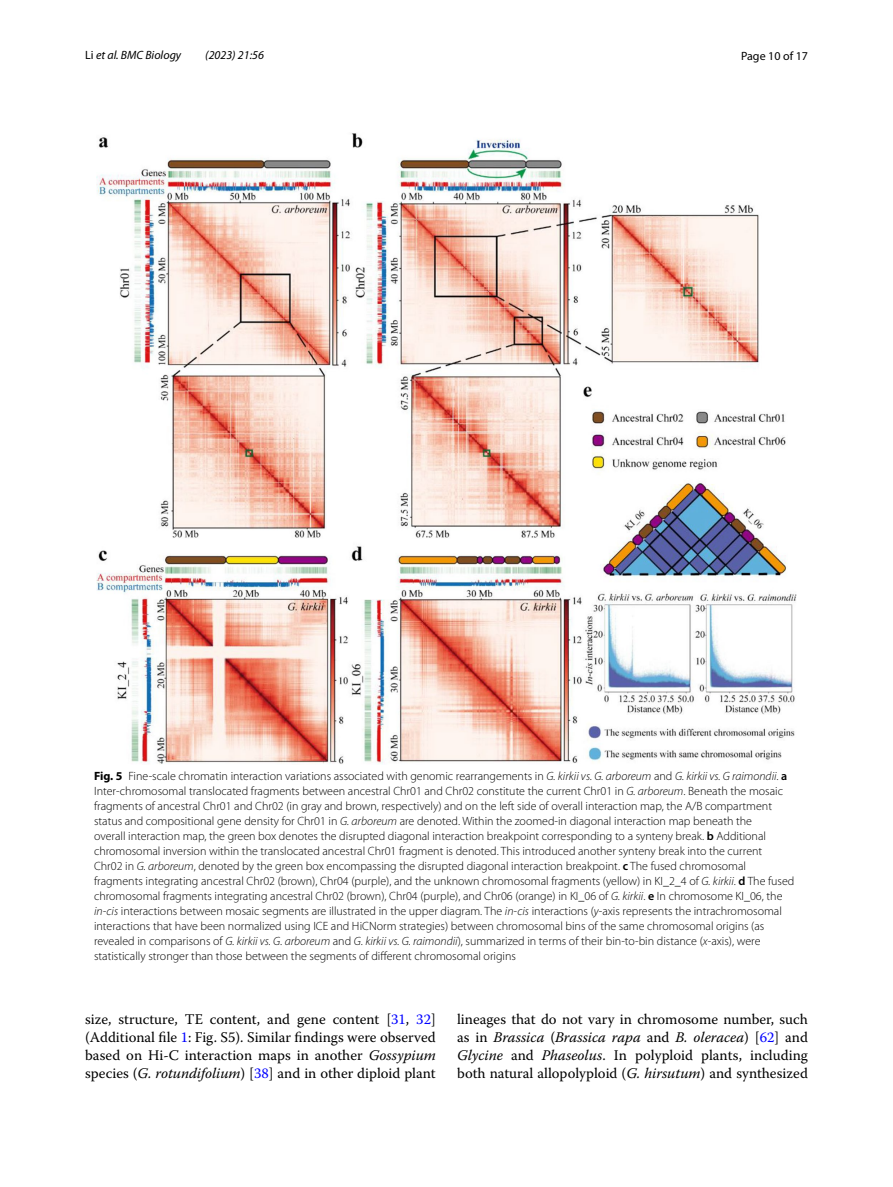
<style>
.page{position:relative;width:893px;height:1187px;background:#fff}
.page>*{position:absolute;margin:0;border:0;box-sizing:border-box;transform-origin:0 0}
.t1{font:14.7px/18px "Warnock Pro";color:#000;text-align:justify}
.t2{font:300 12px/15px "Myriad Pro";color:#000}
.t3{font:italic 12px "Myriad Pro";color:#000}
.t4{font:12px "Myriad Pro";color:#000}
.s1{font-style:normal}
.s2{font-weight:700}
.s3{font-style:italic}
.s4{font-weight:600}
.s5{color:#00f}
</style>
<div class="page">
<img style="left:96px;top:133px;width:701px;height:631px">
<p class="t3" style="left:85px;top:48px;width:98px"><span class="s1">Li</span> et al. BMC Biology</p>
<p class="t3" style="left:205px;top:48px;width:60px">(2023) 21:56</p>
<p class="t4" style="left:741px;top:48px;width:68px">Page 10 of 17</p>
<p class="t2" style="left:94px;top:768px;width:702px"><span class="s2">Fig. 5</span> Fine-scale chromatin interaction variations associated with genomic rearrangements in <span class="s3">G. kirkii vs. G. arboreum</span> and <span class="s3">G. kirkii vs. G raimondii</span>. <span class="s4">a </span>Inter-chromosomal translocated fragments between ancestral Chr01 and Chr02 constitute the current Chr01 in <span class="s3">G. arboreum</span>. Beneath the mosaic fragments of ancestral Chr01 and Chr02 (in gray and brown, respectively) and on the left side of overall interaction map, the A/B compartment status and compositional gene density for Chr01 in <span class="s3">G. arboreum</span> are denoted. Within the zoomed-in diagonal interaction map beneath the<br>overall interaction map, the green box denotes the disrupted diagonal interaction breakpoint corresponding to a synteny break. <span class="s4">b</span> Additional chromosomal inversion within the translocated ancestral Chr01 fragment is denoted. This introduced another synteny break into the current<br>Chr02 in <span class="s3">G. arboreum</span>, denoted by the green box encompassing the disrupted diagonal interaction breakpoint. <span class="s4">c</span> The fused chromosomal fragments integrating ancestral Chr02 (brown), Chr04 (purple), and the unknown chromosomal fragments (yellow) in KI_2_4 of <span class="s3">G. kirkii</span>. <span class="s4">d</span> The fused chromosomal fragments integrating ancestral Chr02 (brown), Chr04 (purple), and Chr06 (orange) in KI_06 of <span class="s3">G. kirkii</span>. <span class="s4">e</span> In chromosome KI_06, the <span class="s3">in-cis</span> interactions between mosaic segments are illustrated in the upper diagram. The <span class="s3">in-cis</span> interactions (<span class="s3">y</span>-axis represents the intrachromosomal interactions that have been normalized using ICE and HiCNorm strategies) between chromosomal bins of the same chromosomal origins (as revealed in comparisons of <span class="s3">G. kirkii vs. G. arboreum</span> and <span class="s3">G. kirkii vs. G. raimondii</span>), summarized in terms of their bin-to-bin distance (<span class="s3">x</span>-axis), were statistically stronger than those between the segments of different chromosomal origins</p>
<p class="t1" style="left:85px;top:1010px;width:352px">size, structure, TE content, and gene content [<span class="s5">31</span>, <span class="s5">32</span>] (Additional file <span class="s5">1</span>: Fig. S5). Similar findings were observed based on Hi-C interaction maps in another <span class="s3">Gossypium </span>species (<span class="s3">G. rotundifolium</span>) [<span class="s5">38</span>] and in other diploid plant</p>
<p class="t1" style="left:457px;top:1010px;width:352px">lineages that do not vary in chromosome number, such as in <span class="s3">Brassica</span> (<span class="s3">Brassica rapa</span> and <span class="s3">B. oleracea</span>) [<span class="s5">62</span>] and <span class="s3">Glycine</span> and <span class="s3">Phaseolus</span>. In polyploid plants, including both natural allopolyploid (<span class="s3">G. hirsutum</span>) and synthesized</p>
</div>
